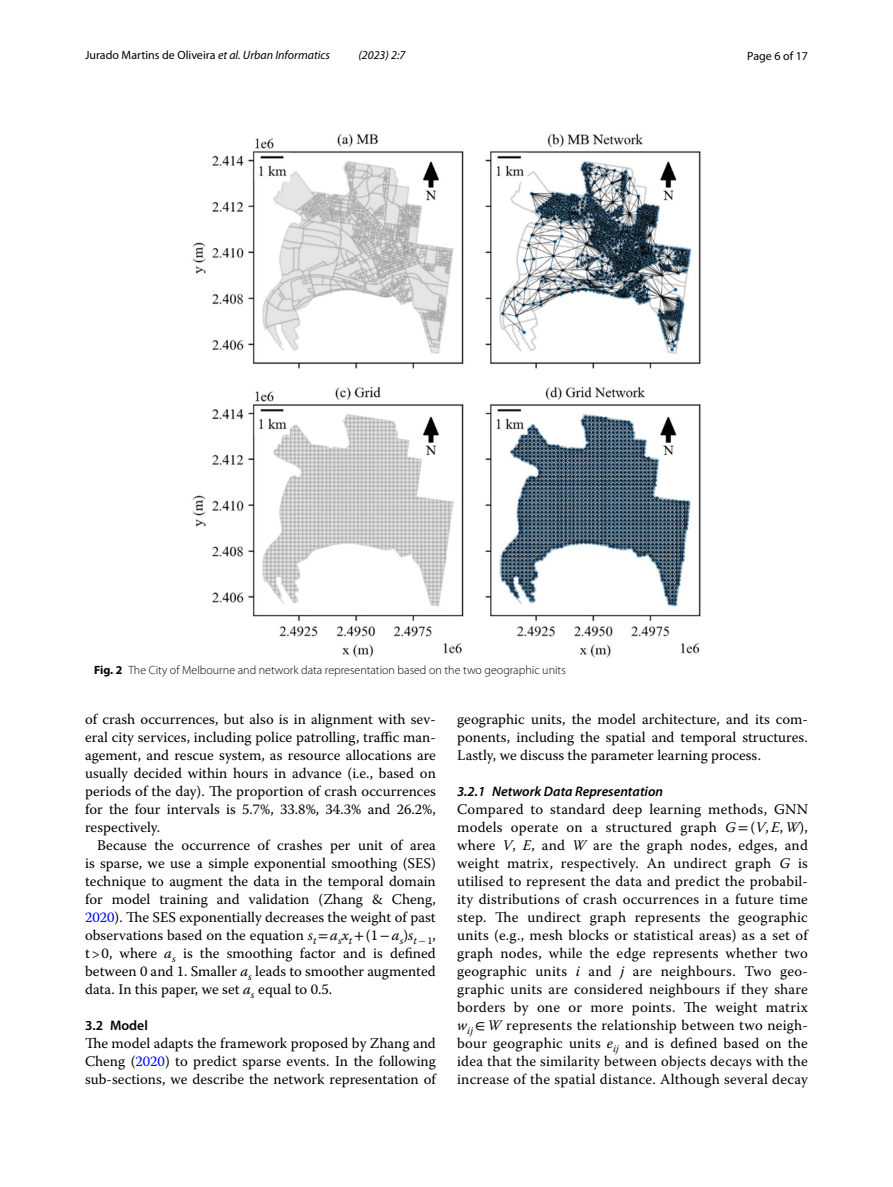
<style>
.page{position:relative;width:893px;height:1187px;background:#fff}
.page>*{position:absolute;margin:0;border:0;box-sizing:border-box;transform-origin:0 0}
.t1{font:14.7px/18px "Warnock Pro";color:#000;text-align:justify}
.t2{font:italic 600 13.8px "Myriad Pro";color:#000}
.t3{font:600 13.8px "Myriad Pro";color:#000}
.t4{font:300 12px "Myriad Pro";color:#000}
.t5{font:12px "Myriad Pro";color:#000}
.t6{font:italic 12px "Myriad Pro";color:#000}
.s1{font-style:italic}
.s2{font-weight:700}
.s3{color:#00f}
.s4{font-family:"STIX"}
</style>
<div class="page">
<img style="left:192px;top:133px;width:509px;height:525px">
<p class="t5" style="left:85px;top:48px;width:247px">Jurado Martins de Oliveira <span class="s1">et al. Urban Informatics</span></p>
<p class="t6" style="left:358px;top:48px;width:48px">(2023) 2:7</p>
<p class="t5" style="left:747px;top:48px;width:62px">Page 6 of 17</p>
<p class="t4" style="left:94px;top:663px;width:473px"><span class="s2">Fig. 2</span> The City of Melbourne and network data representation based on the two geographic units</p>
<p class="t1" style="left:85px;top:710px;width:352px">of crash occurrences, but also is in alignment with sev&shy;eral city services, including police patrolling, traffic man&shy;agement, and rescue system, as resource allocations are usually decided within hours in advance (i.e., based on periods of the day). The proportion of crash occurrences for the four intervals is 5.7%, 33.8%, 34.3% and 26.2%, respectively.</p>
<p class="t1" style="left:85px;top:836px;width:352px;text-indent:12px">Because the occurrence of crashes per unit of area is sparse, we use a simple exponential smoothing (SES) technique to augment the data in the temporal domain for model training and validation (Zhang &amp; Cheng, <span class="s3">2020</span>). The SES exponentially decreases the weight of past observations based on the equation <span class="s1">s</span><sub>t</sub> <span class="s4">=</span><span class="s1">a</span><sub>s</sub><span class="s1">x</span><sub>t</sub> <span class="s4">+</span>(1<span class="s4">−</span><span class="s1">a</span><sub>s</sub>)<span class="s1">s</span><sub>t</sub><sub>−</sub><sub>1</sub>, t&gt;0, where <span class="s1">a</span><sub>s</sub> is the smoothing factor and is defined between 0 and 1. Smaller <span class="s1">a</span><sub>s</sub> leads to smoother augmented data. In this paper, we set <span class="s1">a</span><sub>s</sub> equal to 0.5.</p>
<p class="t3" style="left:85px;top:1016px;width:64px">3.2 Model</p>
<p class="t1" style="left:85px;top:1034px;width:352px">The model adapts the framework proposed by Zhang and Cheng (<span class="s3">2020</span>) to predict sparse events. In the following sub-sections, we describe the network representation of</p>
<p class="t1" style="left:457px;top:710px;width:352px">geographic units, the model architecture, and its com&shy;ponents, including the spatial and temporal structures.<br>Lastly, we discuss the parameter learning process.</p>
<p class="t2" style="left:457px;top:782px;width:207px">3.2.1 Network Data Representation</p>
<p class="t1" style="left:457px;top:800px;width:352px">Compared to standard deep learning methods, GNN models operate on a structured graph <span class="s1">G</span> <span class="s4">=</span>(<span class="s1">V</span>, <span class="s1">E</span>,<span class="s1">W</span>), where <span class="s1">V</span>, <span class="s1">E</span>, and <span class="s1">W</span> are the graph nodes, edges, and weight matrix, respectively. An undirect graph <span class="s1">G</span> is utilised to represent the data and predict the probabil&shy;ity distributions of crash occurrences in a future time step. The undirect graph represents the geographic units (e.g., mesh blocks or statistical areas) as a set of graph nodes, while the edge represents whether two geographic units <span class="s1">i</span> and <span class="s1">j</span> are neighbours. Two geo&shy;graphic units are considered neighbours if they share borders by one or more points. The weight matrix <span class="s1">w</span><sub>ij</sub> <span class="s4">∈</span><span class="s1">W</span> represents the relationship between two neigh&shy;bour geographic units <span class="s1">e</span><sub>ij</sub> and is defined based on the idea that the similarity between objects decays with the increase of the spatial distance. Although several decay</p>
</div>
